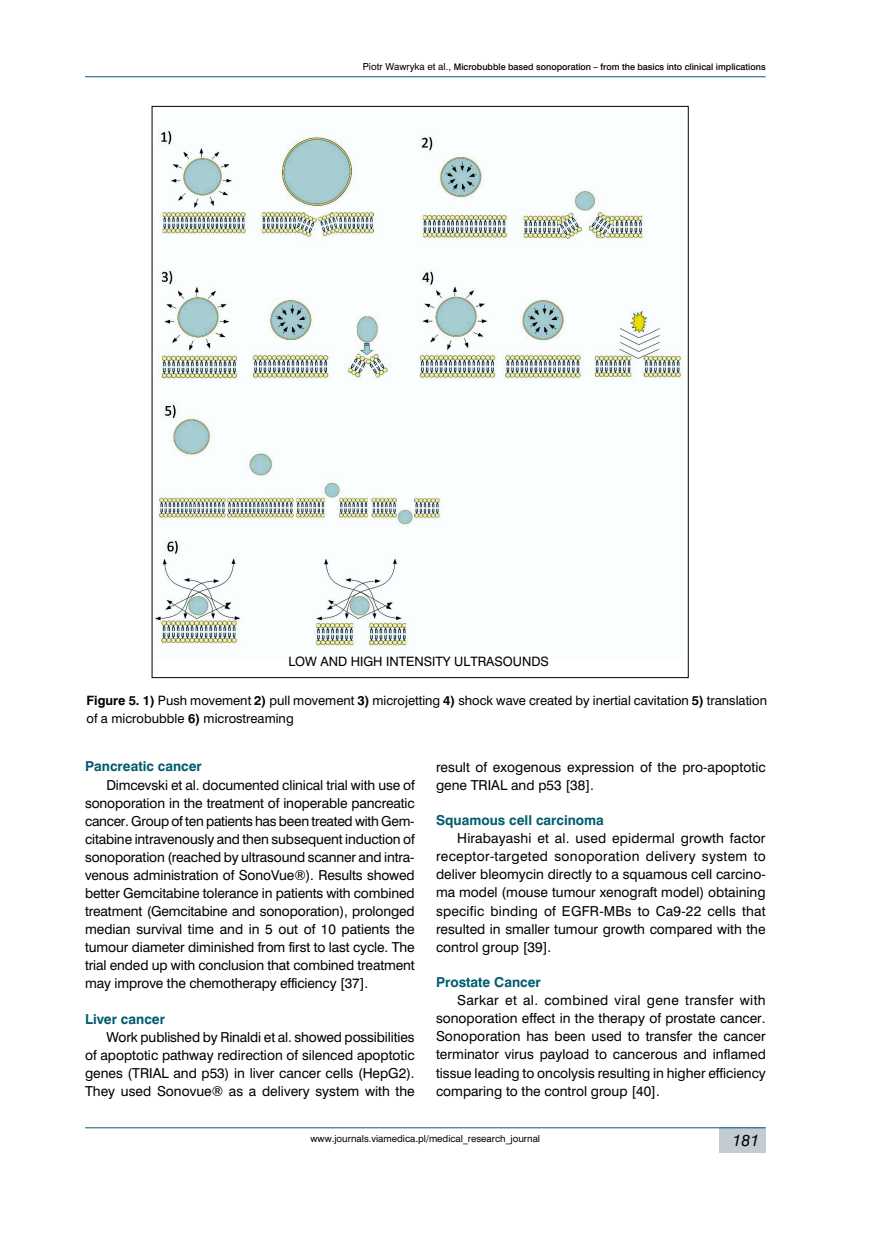
<style>
.page{position:relative;width:872px;height:1234px;background:#fff}
.page>*{position:absolute;margin:0;border:0;box-sizing:border-box;transform-origin:0 0}
.t1{font:italic 15px "Swis 721 PL";color:#000}
.t2{font:12.75px/18px "Swis 721 PL";color:#000;text-align:justify}
.t3{font:700 12.75px "Swis 721 PL";color:#005c6e}
.t4{font:12px/18px "Swis 721 PL";color:#000}
.t5{font:9px "Swis 721 Md EU";color:#000}
.t6{font:9px "Swis 721 PL";color:#000}
.s1{font-family:"Swis 721 PL"}
.s2{font-weight:700}
</style>
<div class="page">
<hr style="left:85px;top:76px;width:680px;height:1px;background:#005c6e">
<div style="left:719px;top:1127px;width:46px;height:25px;background:#c4ccd3"></div>
<hr style="left:85px;top:1127px;width:680px;height:1px;background:#005c6e">
<img style="left:154px;top:129px;width:529px;height:519px">
<p class="t5" style="left:363px;top:61px;width:404px"><span class="s1">Piotr Wawryka et al.,</span> Microbubble based sonoporation – from the basics into clinical implications</p>
<p class="t4" style="left:288px;top:652px;width:262px">LOW AND HIGH INTENSITY ULTRASOUNDS</p>
<p class="t4" style="left:86px;top:690px;width:682px"><span class="s2">Figure 5. 1)</span> Push movement <span class="s2">2)</span> pull movement <span class="s2">3)</span> microjetting <span class="s2">4)</span> shock wave created by inertial cavitation <span class="s2">5)</span> translation of a microbubble <span class="s2">6)</span> microstreaming</p>
<p class="t3" style="left:85px;top:758px;width:118px">Pancreatic cancer</p>
<p class="t2" style="left:85px;top:775px;width:331px;text-indent:21px">Dimcevski et al. documented clinical trial with use of sonoporation in the treatment of inoperable pancreatic cancer. Group of ten patients has been treated with Gem&shy;citabine intravenously and then subsequent induction of sonoporation (reached by ultrasound scanner and intra&shy;venous administration of SonoVue®). Results showed better Gemcitabine tolerance in patients with combined treatment (Gemcitabine and sonoporation), prolonged median survival time and in 5 out of 10 patients the tumour diameter diminished from first to last cycle. The trial ended up with conclusion that combined treatment may improve the chemotherapy efficiency [37].</p>
<p class="t3" style="left:85px;top:1010px;width:81px">Liver cancer</p>
<p class="t2" style="left:85px;top:1027px;width:331px;text-indent:21px">Work published by Rinaldi et al. showed possibilities of apoptotic pathway redirection of silenced apoptotic genes (TRIAL and p53) in liver cancer cells (HepG2).<br>They used Sonovue® as a delivery system with the</p>
<p class="t2" style="left:436px;top:757px;width:331px">result of exogenous expression of the pro-apoptotic gene TRIAL and p53 [38].</p>
<p class="t3" style="left:436px;top:812px;width:169px">Squamous cell carcinoma</p>
<p class="t2" style="left:436px;top:829px;width:331px;text-indent:21px">Hirabayashi et al. used epidermal growth factor receptor-targeted sonoporation delivery system to deliver bleomycin directly to a squamous cell carcino&shy;ma model (mouse tumour xenograft model) obtaining specific binding of EGFR-MBs to Ca9-22 cells that resulted in smaller tumour growth compared with the control group [39].</p>
<p class="t3" style="left:436px;top:974px;width:106px">Prostate Cancer</p>
<p class="t2" style="left:436px;top:991px;width:331px;text-indent:21px">Sarkar et al. combined viral gene transfer with sonoporation effect in the therapy of prostate cancer.<br>Sonoporation has been used to transfer the cancer terminator virus payload to cancerous and inflamed tissue leading to oncolysis resulting in higher efficiency comparing to the control group [40].</p>
<p class="t6" style="left:310px;top:1132px;width:231px">www.journals.viamedica.pl/medical_research_journal</p>
<p class="t1" style="left:732px;top:1130px;width:28px">181</p>
</div>
